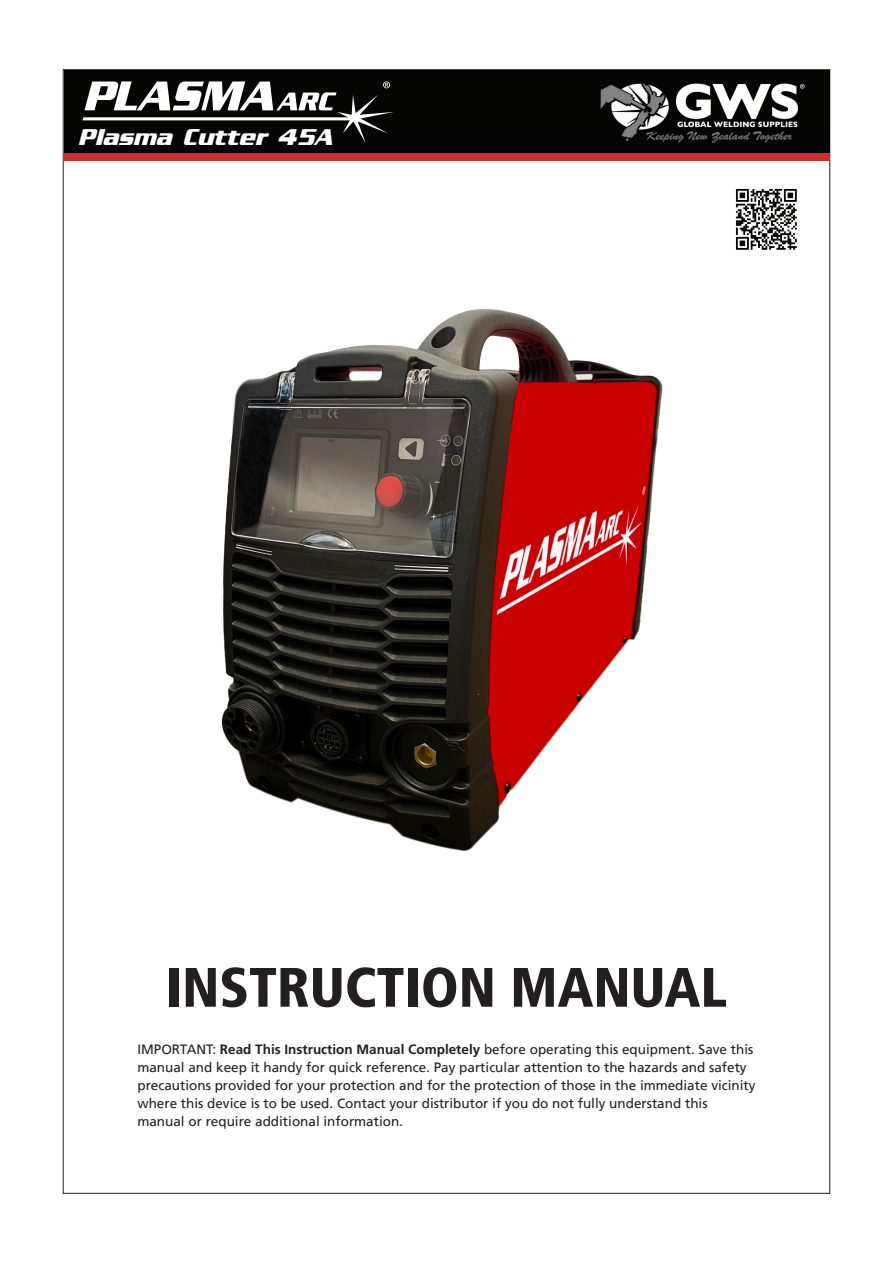
<style>
.page{position:relative;width:893px;height:1263px;background:#fff}
.page>*{position:absolute;margin:0;border:0;box-sizing:border-box;transform-origin:0 0}
.t1{font:900 condensed 55.5px "Frutiger LT Com";color:#231f20}
.t2{font:italic 700 22.65px "Enter Sansman";color:#fff}
.t3{font:13.5px/18px "Frutiger LT";color:#231f20}
.s1{font-family:"Frutiger LT Pro";font-weight:700}
</style>
<div class="page">
<img style="left:221px;top:309px;width:441px;height:542px">
<img style="left:735px;top:188px;width:62px;height:62px">
<div style="left:64px;top:70px;width:765px;height:87px;background:#050504"></div>
<div style="left:64px;top:154px;width:765px;height:7px;background:#cd2f2f"></div>
<img style="left:600px;top:83px;width:205px;height:60px">
<svg style="left:83px;top:81px;width:310px;height:62px"></svg>
<h2 class="t2" style="left:80px;top:124px;width:257px">Plasma Cutter 45A</h2>
<h1 class="t1" style="left:166px;top:954px;width:563px">INSTRUCTION MANUAL</h1>
<p class="t3" style="left:137px;top:1040px;width:620px">IMPORTANT: <span class="s1">Read This Instruction Manual Completely</span> before operating this equipment. Save this manual and keep it handy for quick reference. Pay particular attention to the hazards and safety precautions provided for your protection and for the protection of those in the immediate vicinity where this device is to be used. Contact your distributor if you do not fully understand this manual or require additional information.</p>
</div>
